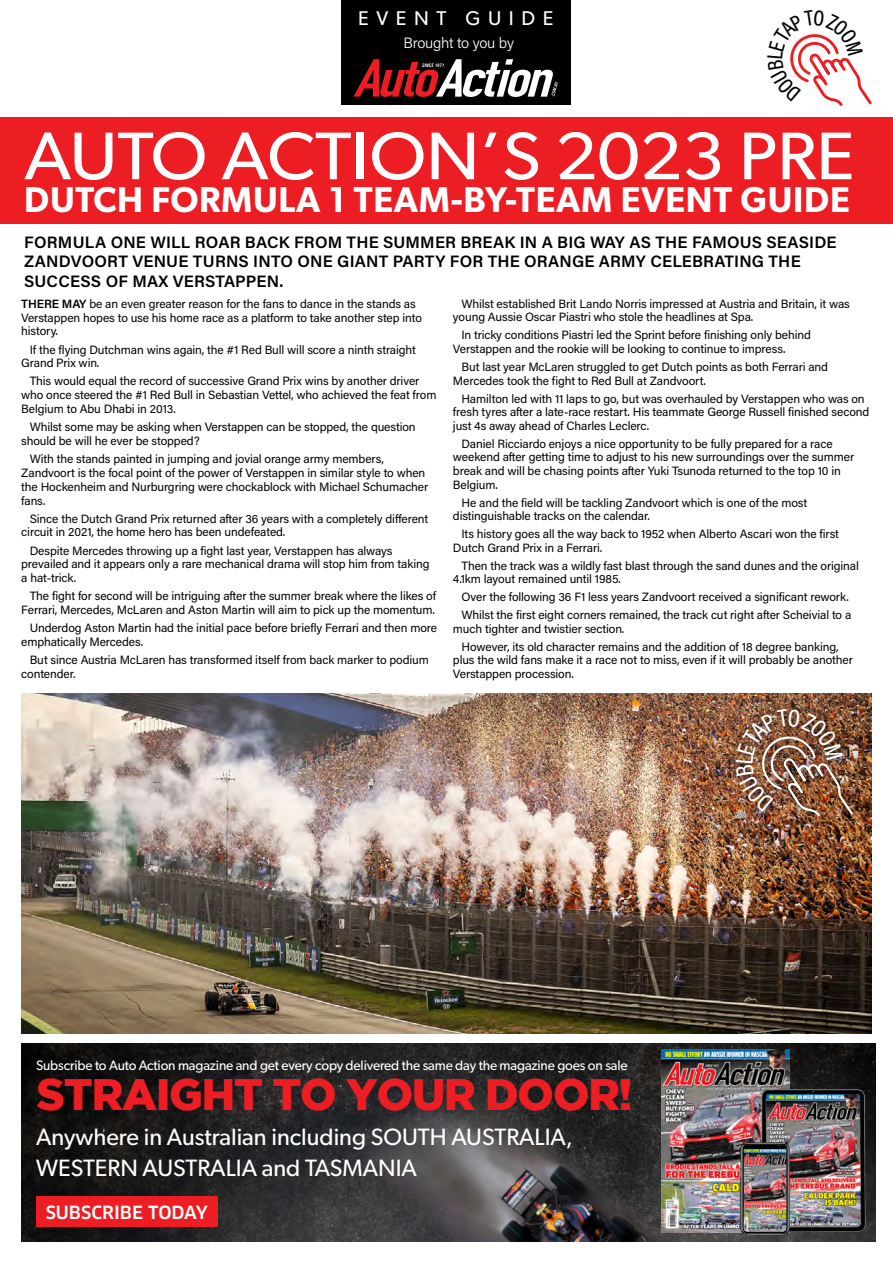
<style>
.page{position:relative;width:893px;height:1263px;background:#fff}
.page>*{position:absolute;margin:0;border:0;box-sizing:border-box;transform-origin:0 0}
.t1{font:67.5px "Gibson";color:#fff;scale:1.07 1}
.t2{font:900 43.95px "Gotham";letter-spacing:-.025em;color:#ed1d24}
.t3{font:600 36px "Gibson";letter-spacing:.02em;color:#fff}
.t4{font:23.7px/30.6px "Gibson";color:#fff}
.t5{font:19.95px "Gibson";letter-spacing:.38em;color:#fff}
.t6{font:500 17.85px "Clan OT";color:#fff}
.t7{font:600 16.5px/19.5px "Acumin Pro";letter-spacing:.01em;color:#000}
.AA_Body_Copy_2022{font:300 15px "Acumin Pro";letter-spacing:-.015em;color:#fff}
.t8{font:13.8px "Gibson";letter-spacing:-.01em;color:#fff}
.t9{font:12px/13.8px "Acumin Pro";letter-spacing:-.01em;color:#000}
.s1{font-weight:600}
</style>
<div class="page">
<div style="left:0;top:118px;width:893px;height:106px;background:#ed1d24"></div>
<div style="left:341px;top:0;width:229px;height:105px;background:#000"></div>
<img style="left:21px;top:693px;width:851px;height:340px">
<img style="left:21px;top:1044px;width:256px;height:197px">
<img style="left:277px;top:1044px;width:157px;height:197px">
<img style="left:434px;top:1043px;width:441px;height:199px">
<img style="left:662px;top:1049px;width:127px;height:183px">
<img style="left:761px;top:1087px;width:105px;height:146px">
<img style="left:739px;top:1142px;width:51px;height:94px">
<div style="left:36px;top:1196px;width:182px;height:30px;background:#ed1d24"></div>
<div style="left:730px;top:704px;width:128px;height:118px;background:#000;opacity:.75"></div>
<svg style="left:354px;top:59px;width:204px;height:38px"></svg>
<svg style="left:790px;top:34px;width:82px;height:72px"></svg>
<img style="left:736px;top:693px;width:119px;height:125px">
<p class="t5" style="left:358px;top:6px;width:197px">EVENT GUIDE</p>
<p class="AA_Body_Copy_2022" style="left:403px;top:33px;width:112px">Brought to you by</p>
<p class="t1" style="left:24px;top:115px;width:777px">AUTO ACTION’S 2023 PRE</p>
<p class="t3" style="left:24px;top:178px;width:827px">DUTCH FORMULA 1 TEAM-BY-TEAM EVENT GUIDE</p>
<p class="t7" style="left:24px;top:232px;width:814px">FORMULA ONE WILL ROAR BACK FROM THE SUMMER BREAK IN A BIG WAY AS THE FAMOUS SEASIDE<br>ZANDVOORT VENUE TURNS INTO ONE GIANT PARTY FOR THE ORANGE ARMY CELEBRATING THE<br>SUCCESS OF MAX VERSTAPPEN.</p>
<p class="t9" style="left:21px;top:296px;width:402px"><span class="s1">THERE MAY</span> be an even greater reason for the fans to dance in the stands as<br>Verstappen hopes to use his home race as a platform to take another step into history.</p>
<p class="t9" style="left:21px;top:342px;width:396px;text-indent:9px">If the flying Dutchman wins again, the #1 Red Bull will score a ninth straight<br>Grand Prix win.</p>
<p class="t9" style="left:21px;top:374px;width:417px;text-indent:9px">This would equal the record of successive Grand Prix wins by another driver who once steered the #1 Red Bull in Sebastian Vettel, who achieved the feat from<br>Belgium to Abu Dhabi in 2013.</p>
<p class="t9" style="left:21px;top:420px;width:396px;text-indent:9px">Whilst some may be asking when Verstappen can be stopped, the question should be will he ever be stopped?</p>
<p class="t9" style="left:21px;top:452px;width:409px;text-indent:9px">With the stands painted in jumping and jovial orange army members, Zandvoort is the focal point of the power of Verstappen in similar style to when the Hockenheim and Nurburgring were chockablock with Michael Schumacher fans.</p>
<p class="t9" style="left:21px;top:511px;width:409px;text-indent:9px">Since the Dutch Grand Prix returned after 36 years with a completely different circuit in 2021, the home hero has been undefeated.</p>
<p class="t9" style="left:21px;top:543px;width:410px;text-indent:9px">Despite Mercedes throwing up a fight last year, Verstappen has always prevailed and it appears only a rare mechanical drama will stop him from taking a hat-trick.</p>
<p class="t9" style="left:21px;top:589px;width:416px;text-align:right">The fight for second will be intriguing after the summer break where the likes of<br>Ferrari, Mercedes, McLaren and Aston Martin will aim to pick up the momentum.</p>
<p class="t9" style="left:21px;top:621px;width:417px;text-indent:9px">Underdog Aston Martin had the initial pace before briefly Ferrari and then more emphatically Mercedes.</p>
<p class="t9" style="left:21px;top:653px;width:409px;text-indent:9px">But since Austria McLaren has transformed itself from back marker to podium contender.</p>
<p class="t9" style="left:453px;top:296px;width:398px;text-indent:9px">Whilst established Brit Lando Norris impressed at Austria and Britain, it was young Aussie Oscar Piastri who stole the headlines at Spa.</p>
<p class="t9" style="left:453px;top:328px;width:360px;text-indent:9px">In tricky conditions Piastri led the Sprint before finishing only behind<br>Verstappen and the rookie will be looking to continue to impress.</p>
<p class="t9" style="left:453px;top:359px;width:377px;text-indent:9px">But last year McLaren struggled to get Dutch points as both Ferrari and<br>Mercedes took the fight to Red Bull at Zandvoort.</p>
<p class="t9" style="left:453px;top:391px;width:418px;text-indent:9px">Hamilton led with 11 laps to go, but was overhauled by Verstappen who was on fresh tyres after a late-race restart. His teammate George Russell finished second just 4s away ahead of Charles Leclerc.</p>
<p class="t9" style="left:453px;top:436px;width:403px;text-indent:9px">Daniel Ricciardo enjoys a nice opportunity to be fully prepared for a race weekend after getting time to adjust to his new surroundings over the summer break and will be chasing points after Yuki Tsunoda returned to the top 10 in Belgium.</p>
<p class="t9" style="left:453px;top:495px;width:356px;text-indent:9px">He and the field will be tackling Zandvoort which is one of the most distinguishable tracks on the calendar.</p>
<p class="t9" style="left:453px;top:527px;width:388px;text-indent:9px">Its history goes all the way back to 1952 when Alberto Ascari won the first<br>Dutch Grand Prix in a Ferrari.</p>
<p class="t9" style="left:453px;top:558px;width:407px;text-indent:9px">Then the track was a wildly fast blast through the sand dunes and the original<br>4.1km layout remained until 1985.</p>
<p class="t9" style="left:461px;top:590px;width:389px">Over the following 36 F1 less years Zandvoort received a significant rework.</p>
<p class="t9" style="left:453px;top:608px;width:400px;text-indent:9px">Whilst the first eight corners remained, the track cut right after Scheivial to a much tighter and twistier section.</p>
<p class="t9" style="left:453px;top:639px;width:401px;text-indent:9px">However, its old character remains and the addition of 18 degree banking, plus the wild fans make it a race not to miss, even if it will probably be another<br>Verstappen procession.</p>
<p class="t8" style="left:36px;top:1056px;width:593px">Subscribe to Auto Action magazine and get every copy delivered the same day the magazine goes on sale</p>
<p class="t2" style="left:36px;top:1069px;width:598px">STRAIGHT TO YOUR DOOR!</p>
<p class="t4" style="left:36px;top:1121px;width:538px">Anywhere in Australian including SOUTH AUSTRALIA,<br>WESTERN AUSTRALIA and TASMANIA</p>
<p class="t6" style="left:46px;top:1202px;width:164px">SUBSCRIBE TODAY</p>
</div>
